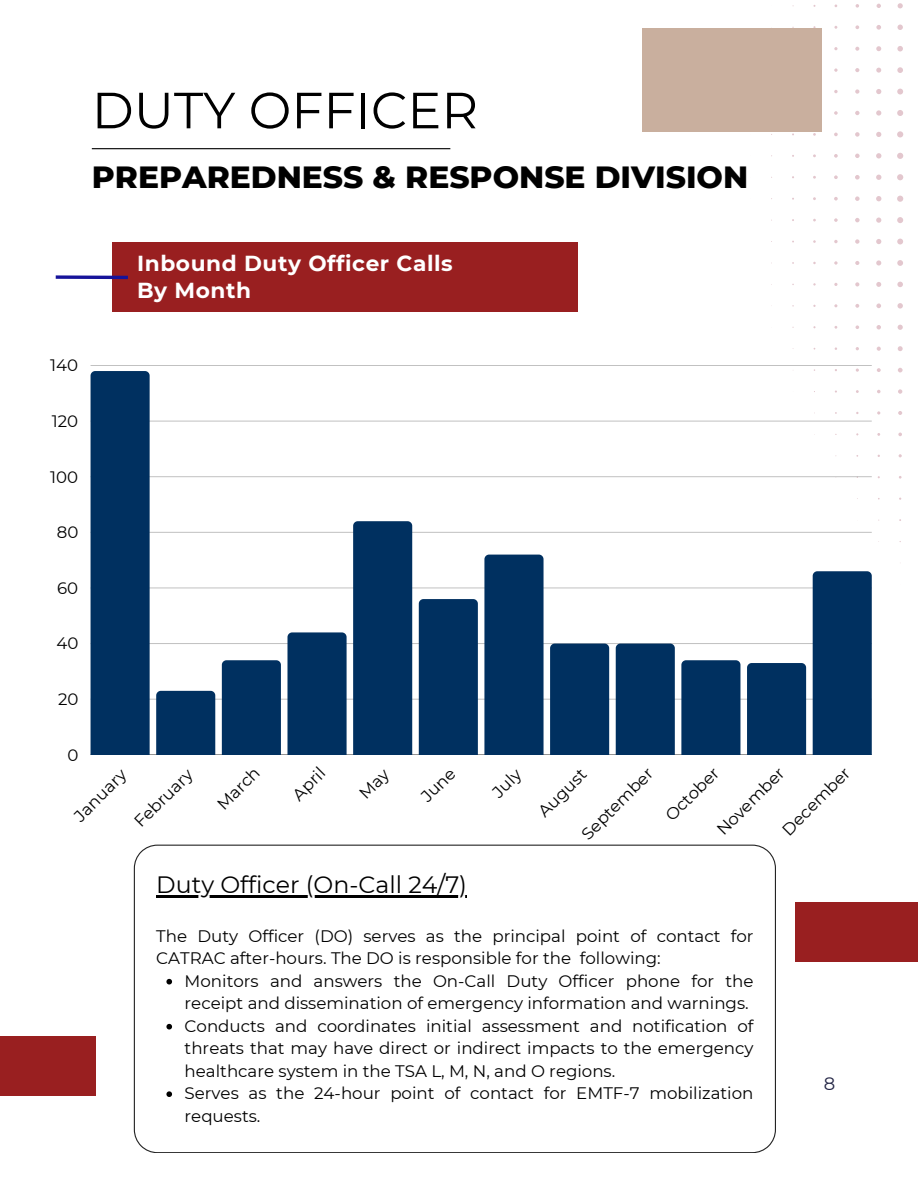
<style>
.page{position:relative;width:918px;height:1188px;background:#fff}
.page>*{position:absolute;margin:0;border:0;box-sizing:border-box;transform-origin:0 0}
.t1{font:50.85px "Montserrat";color:#000}
.t2{font:800 31.35px "Montserrat";color:#000}
.t3{font:23.7px "Montserrat";color:#000}
.t4{font:700 21.75px/26.4px "Montserrat";letter-spacing:.025em;color:#fff}
.t5{font:18px "Montserrat";color:#222444}
.t6{font:16.65px/22.5px "Montserrat";color:#000}
</style>
<div class="page">
<div style="left:796px;top:902px;width:122px;height:60px;background:#991f20"></div>
<svg style="left:898px;top:3px;width:5px;height:5px"></svg>
<svg style="left:877px;top:4px;width:4px;height:4px"></svg>
<svg style="left:897px;top:25px;width:6px;height:5px"></svg>
<svg style="left:876px;top:25px;width:5px;height:5px"></svg>
<svg style="left:855px;top:25px;width:4px;height:4px"></svg>
<svg style="left:897px;top:46px;width:6px;height:5px"></svg>
<svg style="left:876px;top:46px;width:5px;height:5px"></svg>
<svg style="left:855px;top:47px;width:4px;height:4px"></svg>
<svg style="left:897px;top:67px;width:6px;height:6px"></svg>
<svg style="left:876px;top:68px;width:5px;height:5px"></svg>
<svg style="left:855px;top:68px;width:4px;height:4px"></svg>
<svg style="left:834px;top:68px;width:4px;height:4px"></svg>
<svg style="left:897px;top:89px;width:6px;height:6px"></svg>
<svg style="left:876px;top:89px;width:5px;height:5px"></svg>
<svg style="left:855px;top:89px;width:4px;height:5px"></svg>
<svg style="left:834px;top:90px;width:4px;height:3px"></svg>
<svg style="left:897px;top:110px;width:6px;height:6px"></svg>
<svg style="left:876px;top:110px;width:5px;height:6px"></svg>
<svg style="left:855px;top:111px;width:5px;height:4px"></svg>
<svg style="left:834px;top:111px;width:4px;height:4px"></svg>
<svg style="left:897px;top:131px;width:6px;height:6px"></svg>
<svg style="left:876px;top:132px;width:5px;height:5px"></svg>
<svg style="left:855px;top:132px;width:5px;height:5px"></svg>
<svg style="left:834px;top:133px;width:4px;height:3px"></svg>
<svg style="left:897px;top:153px;width:6px;height:6px"></svg>
<svg style="left:876px;top:153px;width:5px;height:6px"></svg>
<svg style="left:855px;top:154px;width:5px;height:4px"></svg>
<svg style="left:834px;top:154px;width:4px;height:4px"></svg>
<svg style="left:897px;top:174px;width:6px;height:6px"></svg>
<svg style="left:876px;top:175px;width:5px;height:5px"></svg>
<svg style="left:855px;top:175px;width:5px;height:5px"></svg>
<svg style="left:834px;top:175px;width:4px;height:4px"></svg>
<svg style="left:897px;top:196px;width:6px;height:6px"></svg>
<svg style="left:876px;top:196px;width:5px;height:5px"></svg>
<svg style="left:855px;top:196px;width:5px;height:5px"></svg>
<svg style="left:834px;top:197px;width:4px;height:4px"></svg>
<svg style="left:897px;top:217px;width:6px;height:6px"></svg>
<svg style="left:876px;top:218px;width:5px;height:5px"></svg>
<svg style="left:855px;top:218px;width:5px;height:4px"></svg>
<svg style="left:834px;top:218px;width:4px;height:4px"></svg>
<svg style="left:897px;top:239px;width:6px;height:6px"></svg>
<svg style="left:876px;top:239px;width:5px;height:5px"></svg>
<svg style="left:855px;top:239px;width:5px;height:5px"></svg>
<svg style="left:834px;top:240px;width:4px;height:3px"></svg>
<svg style="left:897px;top:260px;width:6px;height:6px"></svg>
<svg style="left:876px;top:260px;width:5px;height:6px"></svg>
<svg style="left:855px;top:261px;width:4px;height:4px"></svg>
<svg style="left:834px;top:261px;width:4px;height:4px"></svg>
<svg style="left:897px;top:282px;width:6px;height:5px"></svg>
<svg style="left:876px;top:282px;width:5px;height:5px"></svg>
<svg style="left:855px;top:282px;width:4px;height:4px"></svg>
<svg style="left:897px;top:303px;width:6px;height:6px"></svg>
<svg style="left:876px;top:303px;width:5px;height:5px"></svg>
<svg style="left:855px;top:304px;width:4px;height:4px"></svg>
<svg style="left:898px;top:325px;width:5px;height:5px"></svg>
<svg style="left:877px;top:325px;width:4px;height:5px"></svg>
<svg style="left:898px;top:346px;width:5px;height:5px"></svg>
<svg style="left:877px;top:347px;width:4px;height:4px"></svg>
<svg style="left:898px;top:368px;width:5px;height:4px"></svg>
<svg style="left:877px;top:368px;width:4px;height:4px"></svg>
<svg style="left:898px;top:389px;width:4px;height:5px"></svg>
<svg style="left:898px;top:411px;width:4px;height:4px"></svg>
<svg style="left:898px;top:433px;width:4px;height:3px"></svg>
<hr style="left:91px;top:754px;width:781px;height:1px;background:#000;opacity:.6">
<hr style="left:91px;top:699px;width:781px;height:1px;background:#000;opacity:.25">
<hr style="left:91px;top:643px;width:781px;height:1px;background:#000;opacity:.25">
<hr style="left:91px;top:588px;width:781px;height:1px;background:#e3e3e3">
<hr style="left:91px;top:532px;width:781px;height:1px;background:#cacaca">
<hr style="left:91px;top:476px;width:781px;height:1px;background:#cdcdcd">
<hr style="left:91px;top:421px;width:781px;height:1px;background:#d9d9d9">
<hr style="left:91px;top:365px;width:781px;height:1px;background:#c1c1c1">
<div style="left:91px;top:371px;width:59px;height:384px;background:#003060"></div>
<div style="left:156px;top:691px;width:59px;height:64px;background:#003060"></div>
<div style="left:222px;top:660px;width:59px;height:95px;background:#003060"></div>
<div style="left:287px;top:632px;width:60px;height:123px;background:#003060"></div>
<div style="left:353px;top:521px;width:59px;height:234px;background:#003060"></div>
<div style="left:419px;top:599px;width:59px;height:156px;background:#003060"></div>
<div style="left:484px;top:555px;width:60px;height:200px;background:#003060"></div>
<div style="left:550px;top:644px;width:59px;height:111px;background:#003060"></div>
<div style="left:616px;top:644px;width:59px;height:111px;background:#003060"></div>
<div style="left:681px;top:660px;width:59px;height:95px;background:#003060"></div>
<div style="left:747px;top:663px;width:59px;height:92px;background:#003060"></div>
<div style="left:813px;top:571px;width:59px;height:184px;background:#003060"></div>
<svg style="left:134px;top:845px;width:642px;height:308px"></svg>
<hr style="left:156px;top:896px;width:311px;height:2px;background:#000">
<svg style="left:166px;top:979px;width:6px;height:6px"></svg>
<svg style="left:166px;top:1024px;width:6px;height:6px"></svg>
<svg style="left:166px;top:1091px;width:6px;height:6px"></svg>
<div style="left:642px;top:29px;width:179px;height:103px;background:#c9af9e"></div>
<hr style="left:92px;top:148px;width:358px;height:1px;background:#000">
<div style="left:0;top:1036px;width:96px;height:60px;background:#991f20"></div>
<div style="left:112px;top:243px;width:466px;height:69px;background:#991f20"></div>
<svg style="left:56px;top:275px;width:72px;height:4px"></svg>
<h1 class="t1" style="left:92px;top:79px;width:388px">DUTY OFFICER</h1>
<h2 class="t2" style="left:92px;top:158px;width:658px">PREPAREDNESS &amp; RESPONSE DIVISION</h2>
<p class="t6" style="left:50px;top:354px;width:29px">140</p>
<p class="t6" style="left:52px;top:410px;width:28px">120</p>
<p class="t6" style="left:50px;top:465px;width:29px">100</p>
<p class="t6" style="left:57px;top:521px;width:23px">80</p>
<p class="t6" style="left:57px;top:577px;width:23px">60</p>
<p class="t6" style="left:57px;top:632px;width:23px">40</p>
<p class="t6" style="left:58px;top:688px;width:22px">20</p>
<p class="t6" style="left:68px;top:743px;width:12px">0</p>
<h3 class="t4" style="left:137px;top:250px;width:317px">Inbound Duty Officer Calls<br>By Month</h3>
<p class="t6" style="left:69px;top:810px;width:68px;rotate:-45deg">January</p>
<p class="t6" style="left:129px;top:816px;width:76px;rotate:-45deg">February</p>
<p class="t6" style="left:212px;top:799px;width:54px;rotate:-45deg">March</p>
<p class="t6" style="left:287px;top:789px;width:40px;rotate:-45deg">April</p>
<p class="t6" style="left:416px;top:791px;width:42px;rotate:-45deg">June</p>
<p class="t6" style="left:487px;top:786px;width:34px;rotate:-45deg">July</p>
<p class="t6" style="left:533px;top:806px;width:62px;rotate:-45deg">August</p>
<p class="t6" style="left:576px;top:829px;width:95px;rotate:-45deg">September</p>
<p class="t6" style="left:660px;top:810px;width:70px;rotate:-45deg">October</p>
<p class="t6" style="left:777px;top:824px;width:90px;rotate:-45deg">December</p>
<p class="t6" style="left:712px;top:824px;width:89px;rotate:-45deg">November</p>
<h3 class="t3" style="left:156px;top:870px;width:312px">Duty Officer (On-Call 24/7)</h3>
<p class="t6" style="left:156px;top:925px;width:599px">The Duty Officer (DO) serves as the principal point of contact for<br>CATRAC after-hours. The DO is responsible for the following:</p>
<p class="t6" style="left:185px;top:970px;width:570px">Monitors and answers the On-Call Duty Officer phone for the receipt and dissemination of emergency information and warnings.<br>Conducts and coordinates initial assessment and notification of threats that may have direct or indirect impacts to the emergency healthcare system in the TSA L, M, N, and O regions.<br>Serves as the 24-hour point of contact for EMTF-7 mobilization requests.</p>
<p class="t5" style="left:824px;top:1072px;width:13px">8</p>
</div>
